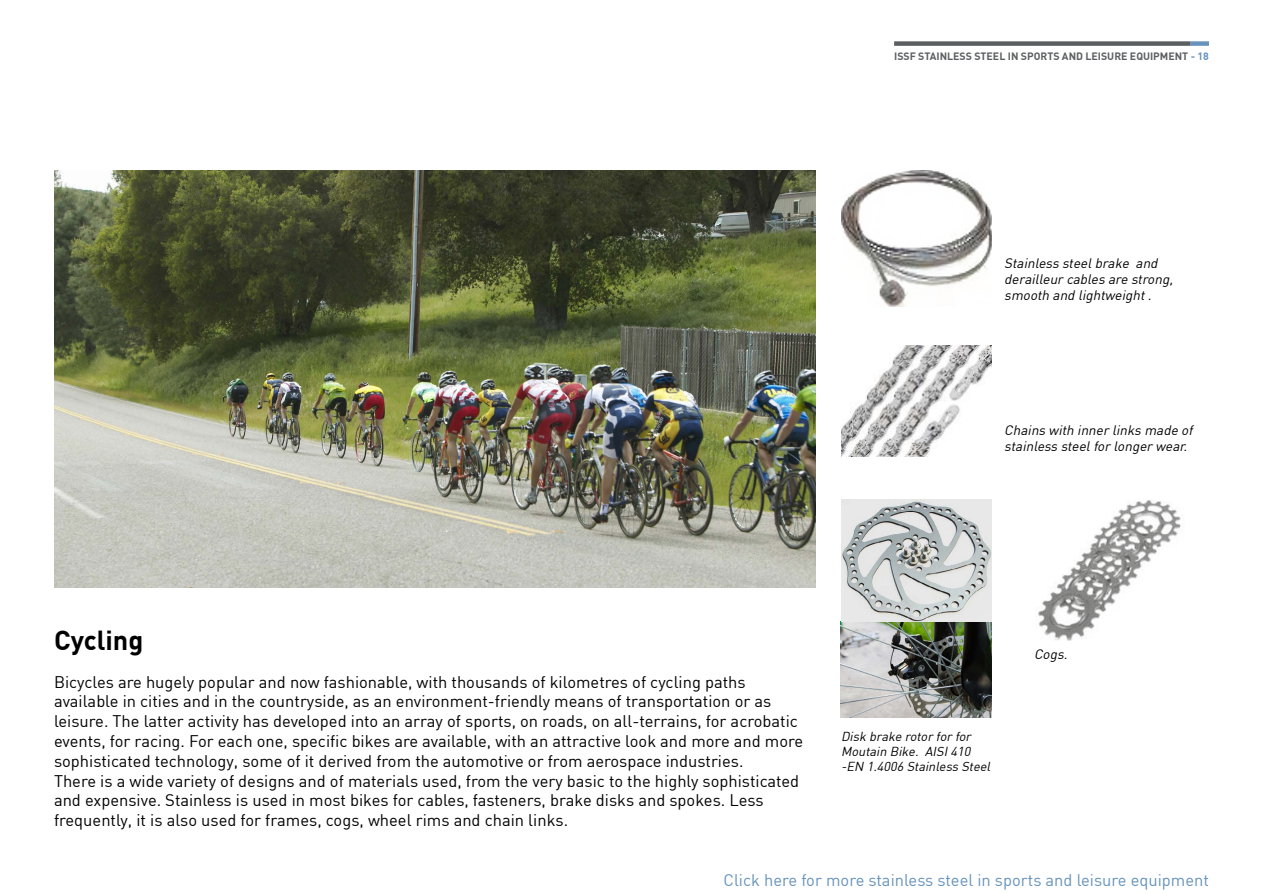
<style>
.page{position:relative;width:1263px;height:893px;background:#fff}
.page>*{position:absolute;margin:0;border:0;box-sizing:border-box;transform-origin:0 0}
._02_Header_1{font:700 27px "DIN";color:#000}
._03_Body_text{font:16.5px/19.8px "DIN";color:#000}
._03_Body_text-2{font:16.5px "DIN";color:#6693bc}
._04_Pictures{font:italic 13.5px/16.2px "DIN";color:#000}
._04_Pictures-2{font:italic 12.75px/15.3px "DIN";color:#000}
.t1{font:700 10.5px "DIN";color:#5c5f61}
.s1{color:#6693bc}
</style>
<div class="page">
<div style="left:894px;top:41px;width:297px;height:5px;background:#5c5f61"></div>
<div style="left:1191px;top:41px;width:18px;height:5px;background:#6693bc"></div>
<img style="left:54px;top:170px;width:761px;height:417px">
<img style="left:841px;top:170px;width:150px;height:137px">
<img style="left:841px;top:345px;width:150px;height:112px">
<img style="left:1038px;top:500px;width:143px;height:141px">
<img style="left:841px;top:499px;width:150px;height:219px">
<p class="t1" style="left:894px;top:49px;width:316px">ISSF STAINLESS STEEL IN SPORTS AND LEISURE EQUIPMENT <span class="s1">- 18</span></p>
<p class="_04_Pictures" style="left:1004px;top:255px;width:173px">Stainless steelbrake and derailleurcables are strong, smooth and lightweight.</p>
<p class="_04_Pictures" style="left:1004px;top:422px;width:193px">Chains with innerlinks made of stainless steelforlongerwear.</p>
<p class="_02_Header_1" style="left:54px;top:623px;width:91px">Cycling</p>
<p class="_03_Body_text" style="left:54px;top:671px;width:751px">Bicycles are hugely popular and now fashionable, with thousands of kilometres of cycling paths available in cities and in the countryside, as an environment-friendly means of transportation or as leisure. The latter activity has developed into an array of sports, on roads, on all-terrains, for acrobatic events, for racing. For each one, specific bikes are available, with an attractive look and more and more sophisticated technology, some of it derived from the automotive or from aerospace industries.</p>
<p class="_03_Body_text" style="left:54px;top:770px;width:747px">There is a wide variety of designs and of materials used, from the very basic to the highly sophisticated and expensive. Stainless is used in most bikes for cables, fasteners, brake disks and spokes. Less frequently, it is also used for frames, cogs, wheel rims and chain links.</p>
<p class="_04_Pictures-2" style="left:841px;top:728px;width:154px">Disk brake rotorforfor<br>Moutain Bike. AISI410 -EN 1.4006 Stainless Steel</p>
<p class="_04_Pictures" style="left:1034px;top:646px;width:38px">Cogs.</p>
<p class="_03_Body_text-2" style="left:723px;top:869px;width:487px">Click here for more stainless steel in sports and leisure equipment</p>
</div>
